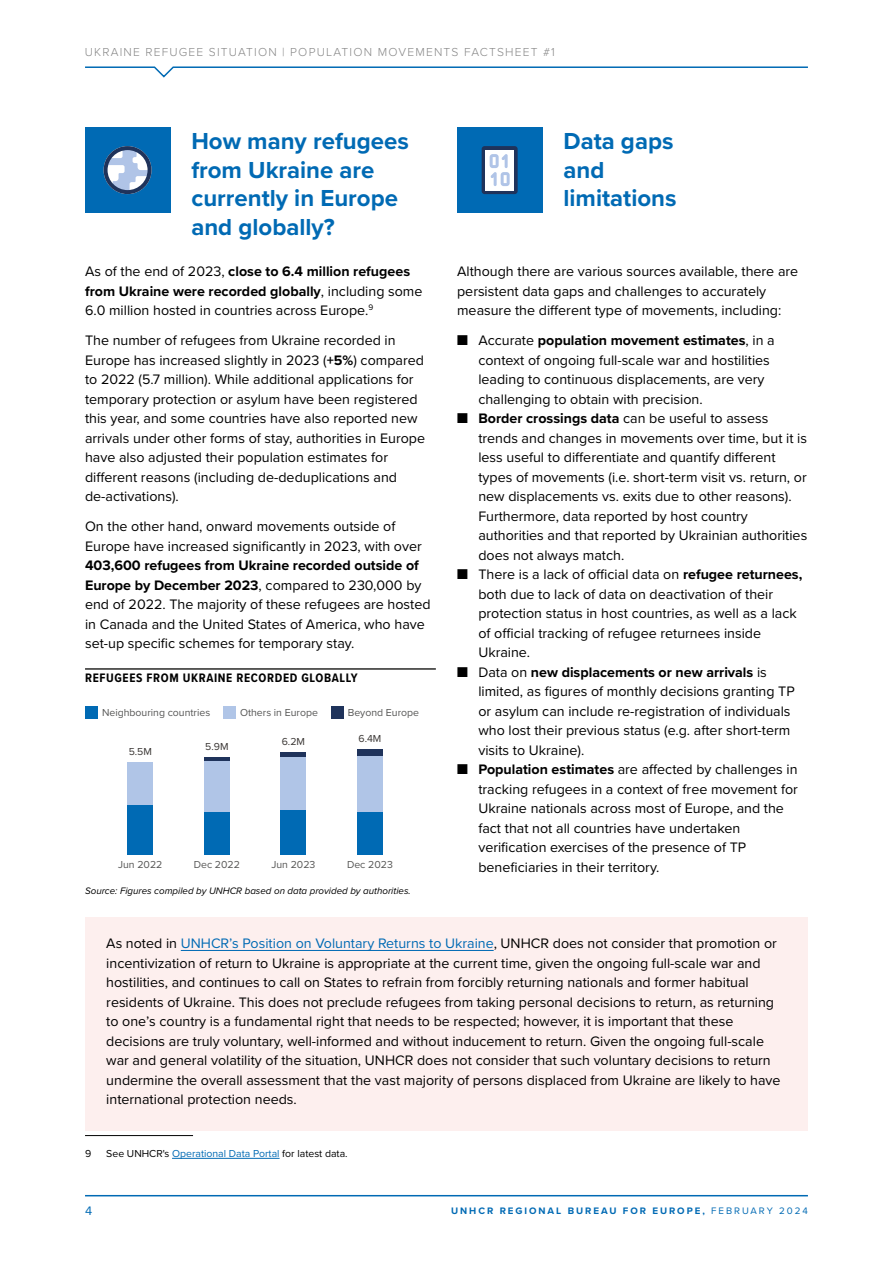
<style>
.page{position:relative;width:893px;height:1263px;background:#fff}
.page>*{position:absolute;margin:0;border:0;box-sizing:border-box;transform-origin:0 0}
.t1{font:700 24px/28.8px "Proxima Nova";color:#006ab4}
.t2{font:14.25px/19.5px "Proxima Nova";color:#000}
.t3{font:700 12.75px "Proxima Nova Cond";letter-spacing:.05em;color:#000}
.t4{font:12.75px "Proxima Nova";color:#006ab4}
.t5{font:300 12px "Proxima Nova";letter-spacing:.1em;color:#878787}
.t6{font:10.5px "Proxima Nova";color:#575756}
.t7{font:10.5px "Proxima Nova";color:#000}
.t8{font:10.5px "Proxima Nova";color:#3b3735}
.t9{font:italic 9.75px "Proxima Nova";color:#000}
.t10{font:700 9.75px "Proxima Nova";letter-spacing:.2em;color:#006ab4}
.s1{font-weight:700}
.s2{color:#006ab4}
.s3{font-weight:400}
</style>
<div class="page">
<hr style="left:85px;top:1195px;width:723px;height:1px;background:#006ab4">
<svg style="left:85px;top:66px;width:723px;height:12px"></svg>
<hr style="left:85px;top:668px;width:351px;height:2px;background:#282827">
<div style="left:85px;top:128px;width:85px;height:85px;background:#006ab4"></div>
<svg style="left:104px;top:146px;width:48px;height:48px"></svg>
<div style="left:128px;top:805px;width:25px;height:50px;background:#006ab4"></div>
<div style="left:128px;top:762px;width:25px;height:43px;background:#b0c5e7"></div>
<div style="left:204px;top:812px;width:26px;height:43px;background:#006ab4"></div>
<div style="left:204px;top:761px;width:26px;height:51px;background:#b0c5e7"></div>
<hr style="left:204px;top:757px;width:26px;height:4px;background:#1f335b">
<div style="left:281px;top:810px;width:25px;height:45px;background:#006ab4"></div>
<div style="left:281px;top:757px;width:25px;height:53px;background:#b0c5e7"></div>
<div style="left:281px;top:752px;width:25px;height:5px;background:#1f335b"></div>
<div style="left:357px;top:812px;width:26px;height:43px;background:#006ab4"></div>
<div style="left:357px;top:756px;width:26px;height:56px;background:#b0c5e7"></div>
<div style="left:357px;top:749px;width:26px;height:7px;background:#1f335b"></div>
<div style="left:85px;top:706px;width:13px;height:13px;background:#006ab4"></div>
<div style="left:223px;top:706px;width:13px;height:13px;background:#b0c5e7"></div>
<div style="left:331px;top:706px;width:12px;height:13px;background:#1f335b"></div>
<hr style="left:85px;top:1135px;width:108px;height:1px;background:#000">
<hr style="left:172px;top:1158px;width:108px;height:1px;background:#006ab4">
<div style="left:457px;top:128px;width:85px;height:85px;background:#006ab4"></div>
<svg style="left:482px;top:146px;width:36px;height:48px"></svg>
<div style="left:486px;top:150px;width:28px;height:40px;background:#fff"></div>
<svg style="left:490px;top:154px;width:20px;height:32px"></svg>
<div style="left:85px;top:917px;width:723px;height:214px;background:#fdefee"></div>
<hr style="left:181px;top:950px;width:313px;height:1px;background:#006ab4">
<p class="t5" style="left:85px;top:43px;width:472px">UKRAINE REFUGEE SITUATION | POPULATION MOVEMENTS FACTSHEET #1</p>
<h1 class="t1" style="left:191px;top:126px;width:219px">How many refugees from Ukraine are currently in Europe and globally?</h1>
<p class="t2" style="left:85px;top:261px;width:339px">As of the end of 2023, <span class="s1">close to 6.4 million refugees from Ukraine were recorded globally</span>, including some<br>6.0 million hosted in countries across Europe.<sup>9</sup></p>
<p class="t2" style="left:85px;top:330px;width:341px">The number of refugees from Ukraine recorded in Europe has increased slightly in 2023 (<span class="s1">+5%</span>) compared to 2022 (5.7 million). While additional applications for temporary protection or asylum have been registered this year, and some countries have also reported new arrivals under other forms of stay, authorities in Europe have also adjusted their population estimates for different reasons (including de-deduplications and de-activations).</p>
<p class="t2" style="left:85px;top:516px;width:338px">On the other hand, onward movements outside of<br>Europe have increased significantly in 2023, with over</p>
<p class="t2" style="left:85px;top:555px;width:347px"><span class="s1">403,600 refugees from Ukraine recorded outside of Europe by December 2023</span>, compared to 230,000 by end of 2022. The majority of these refugees are hosted in Canada and the United States of America, who have set-up specific schemes for temporary stay.</p>
<p class="t3" style="left:85px;top:669px;width:274px">REFUGEES FROM UKRAINE RECORDED GLOBALLY</p>
<p class="t6" style="left:102px;top:705px;width:110px">Neighbouring countries</p>
<p class="t6" style="left:240px;top:705px;width:79px">Others in Europe</p>
<p class="t6" style="left:348px;top:705px;width:73px">Beyond Europe</p>
<p class="t8" style="left:129px;top:744px;width:25px">5.5M</p>
<p class="t8" style="left:205px;top:739px;width:25px">5.9M</p>
<p class="t8" style="left:282px;top:734px;width:25px">6.2M</p>
<p class="t8" style="left:358px;top:730px;width:24px">6.4M</p>
<p class="t6" style="left:118px;top:857px;width:46px">Jun 2022</p>
<p class="t6" style="left:194px;top:857px;width:48px">Dec 2022</p>
<p class="t6" style="left:271px;top:857px;width:45px">Jun 2023</p>
<p class="t6" style="left:347px;top:857px;width:47px">Dec 2023</p>
<p class="t9" style="left:85px;top:883px;width:327px">Source: Figures compiled by UNHCR based on data provided by authorities.</p>
<h1 class="t1" style="left:563px;top:126px;width:115px">Data gaps and limitations</h1>
<p class="t2" style="left:457px;top:261px;width:343px">Although there are various sources available, there are persistent data gaps and challenges to accurately measure the different type of movements, including:</p>
<p class="t2" style="left:478px;top:330px;width:298px;text-indent:-21px">■ Accurate <span class="s1">population movement estimates</span>, in a context of ongoing full-scale war and hostilities leading to continuous displacements, are very challenging to obtain with precision.</p>
<p class="t2" style="left:478px;top:408px;width:330px;text-indent:-21px">■ <span class="s1">Border crossings data</span> can be useful to assess trends and changes in movements over time, but it is less useful to differentiate and quantify different types of movements (i.e. short-term visit vs. return, or new displacements vs. exits due to other reasons).<br>Furthermore, data reported by host country authorities and that reported by Ukrainian authorities does not always match.</p>
<p class="t2" style="left:478px;top:564px;width:325px;text-indent:-21px">■ There is a lack of official data on <span class="s1">refugee returnees, </span>both due to lack of data on deactivation of their protection status in host countries, as well as a lack of official tracking of refugee returnees inside Ukraine.</p>
<p class="t2" style="left:478px;top:661px;width:318px;text-indent:-21px">■ Data on <span class="s1">new displacements or new arrivals</span> is limited, as figures of monthly decisions granting TP or asylum can include re-registration of individuals who lost their previous status (e.g. after short-term visits to Ukraine).</p>
<p class="t2" style="left:478px;top:759px;width:321px;text-indent:-21px">■ <span class="s1">Population estimates</span> are affected by challenges in tracking refugees in a context of free movement for Ukraine nationals across most of Europe, and the fact that not all countries have undertaken verification exercises of the presence of TP beneficiaries in their territory.</p>
<p class="t2" style="left:106px;top:933px;width:676px">As noted in <span class="s2">UNHCR’s Position on Voluntary Returns to Ukraine</span>, UNHCR does not consider that promotion or incentivization of return to Ukraine is appropriate at the current time, given the ongoing full-scale war and hostilities, and continues to call on States to refrain from forcibly returning nationals and former habitual residents of Ukraine. This does not preclude refugees from taking personal decisions to return, as returning to one’s country is a fundamental right that needs to be respected; however, it is important that these decisions are truly voluntary, well-informed and without inducement to return. Given the ongoing full-scale war and general volatility of the situation, UNHCR does not consider that such voluntary decisions to return undermine the overall assessment that the vast majority of persons displaced from Ukraine are likely to have international protection needs.</p>
<p class="t7" style="left:85px;top:1145px;width:8px">9</p>
<p class="t7" style="left:106px;top:1145px;width:243px">See UNHCR's <span class="s2">Operational Data Portal</span> for latest data.</p>
<p class="t4" style="left:85px;top:1201px;width:9px">4</p>
<p class="t10" style="left:451px;top:1203px;width:358px">UNHCR REGIONAL BUREAU FOR EUROPE, <span class="s3">FEBRUARY 2024</span></p>
</div>
